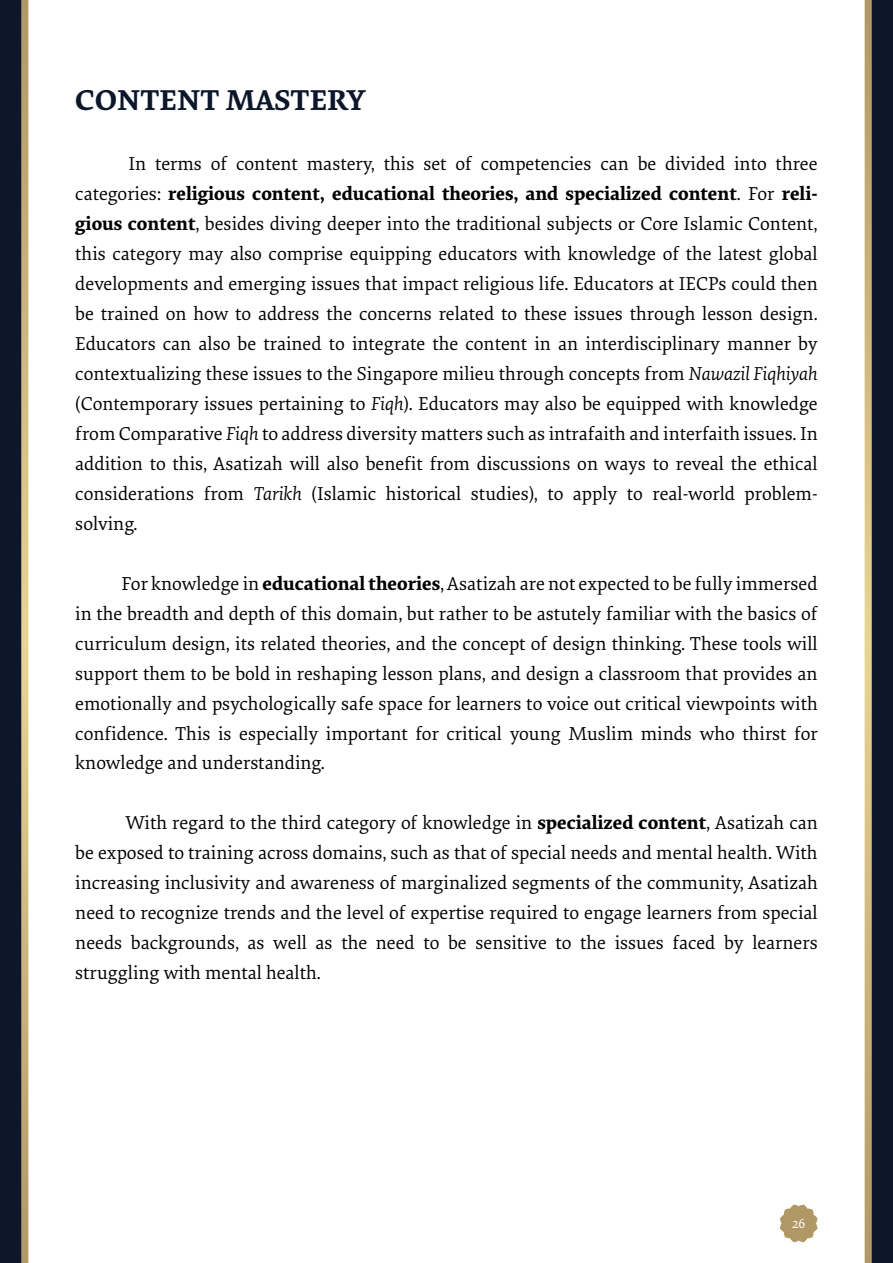
<style>
.page{position:relative;width:893px;height:1263px;background:#0d172b}
.page>*{position:absolute;margin:0;border:0;box-sizing:border-box;transform-origin:0 0}
.t1{font:700 30px "Elena Basic";color:#0d172b}
.t2{font:19.5px/30px "Elena Basic";color:#000;text-align:justify}
.t3{font:13.95px "Elena Basic";color:#fff}
.s1{font-weight:700}
.s2{font-style:italic}
</style>
<div class="page">
<div style="left:25px;top:0;width:843px;height:1263px;background:#fff"></div>
<svg style="left:21px;top:0;width:7px;height:1263px;background:#c5b078"></svg>
<svg style="left:865px;top:0;width:7px;height:1263px;background:#c6b078"></svg>
<svg style="left:780px;top:1204px;width:38px;height:38px"></svg>
<h1 class="t1" style="left:75px;top:77px;width:292px">CONTENT MASTERY</h1>
<p class="t2" style="left:75px;top:147px;width:744px;text-indent:53px">In terms of content mastery, this set of competencies can be divided into three categories: <span class="s1">religious content, educational theories, and specialized content</span>. For <span class="s1">reli&shy;gious content</span>, besides diving deeper into the traditional subjects or Core Islamic Content, this category may also comprise equipping educators with knowledge of the latest global developments and emerging issues that impact religious life. Educators at IECPs could then be trained on how to address the concerns related to these issues through lesson design.<br>Educators can also be trained to integrate the content in an interdisciplinary manner by contextualizing these issues to the Singapore milieu through concepts from <span class="s2">Nawazil Fiqhiyah </span>(Contemporary issues pertaining to <span class="s2">Fiqh</span>). Educators may also be equipped with knowledge from Comparative <span class="s2">Fiqh</span> to address diversity matters such as intrafaith and interfaith issues. In addition to this, Asatizah will also benefit from discussions on ways to reveal the ethical considerations from <span class="s2">Tarikh</span> (Islamic historical studies), to apply to real-world problem&shy;solving.</p>
<p class="t2" style="left:75px;top:567px;width:744px;text-indent:46px">For knowledge in <span class="s1">educational theories</span>, Asatizah are not expected to be fully immersed in the breadth and depth of this domain, but rather to be astutely familiar with the basics of curriculum design, its related theories, and the concept of design thinking. These tools will support them to be bold in reshaping lesson plans, and design a classroom that provides an emotionally and psychologically safe space for learners to voice out critical viewpoints with confidence. This is especially important for critical young Muslim minds who thirst for knowledge and understanding.</p>
<p class="t2" style="left:75px;top:807px;width:744px;text-indent:50px">With regard to the third category of knowledge in <span class="s1">specialized content</span>, Asatizah can be exposed to training across domains, such as that of special needs and mental health. With increasing inclusivity and awareness of marginalized segments of the community, Asatizah need to recognize trends and the level of expertise required to engage learners from special needs backgrounds, as well as the need to be sensitive to the issues faced by learners struggling with mental health.</p>
<p class="t3" style="left:792px;top:1213px;width:15px">26</p>
</div>
